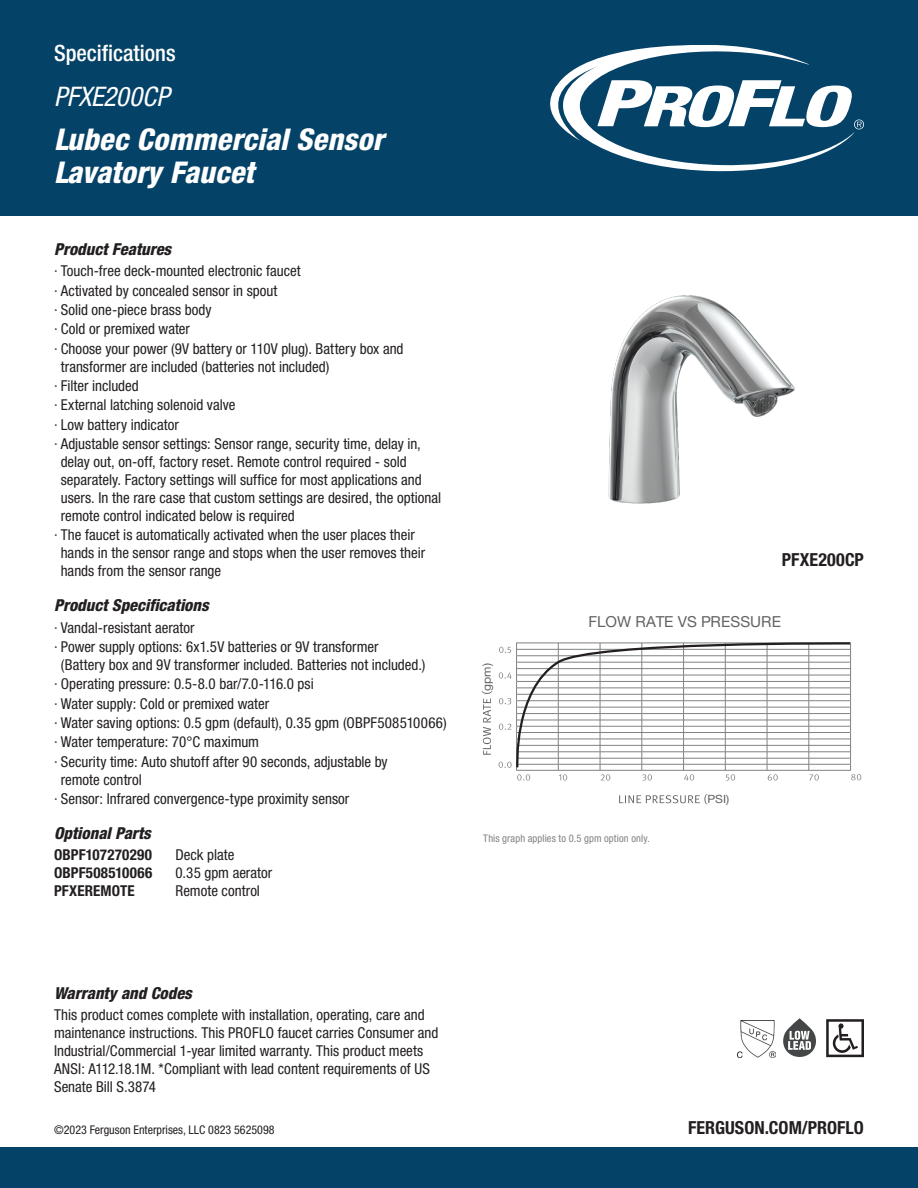
<style>
.page{position:relative;width:918px;height:1188px;background:#fff}
.page>*{position:absolute;margin:0;border:0;box-sizing:border-box;transform-origin:0 0}
.PROFLO_Product_Name{font:italic 800 condensed 30px/33px "Helvetica Neue LT Std";letter-spacing:.005em;color:#fff}
.PROFLO_SKU_Number{font:italic condensed 27px "Helvetica Neue LT Std";letter-spacing:-.005em;color:#fff}
.t1{font:500 condensed 22.5px "Helvetica Neue LT Std";color:#fff}
.PROFLO_Website{font:700 condensed 18px "Helvetica Neue LT Std";color:#231f20}
.PROFLO_SKU_Number_un{font:700 condensed 18px "Helvetica Neue LT Std";letter-spacing:.01em;color:#231f20}
.PROFLO_Section_Heade{font:italic 800 condensed 16.5px "Helvetica Neue LT Std";color:#231f20}
.t2{font:15.15px "Helvetica Neue LT Std";color:#636366}
.PROFLO_Body_Copy_Lef{font:condensed 15px/18px "Helvetica Neue LT Std";color:#231f20}
.PROFLO_SKU_Tab_Infor{font:700 condensed 15px "Helvetica Neue LT Std";letter-spacing:.01em;color:#231f20}
.PROFLO_SKU_Tab_Infor-2{font:condensed 15px "Helvetica Neue LT Std";color:#231f20}
.PROFLO_Copyright{font:condensed 12px "Helvetica Neue LT Std";color:#231f20}
.t3{font:11.4px "Helvetica Neue LT Std";color:#636366;scale:1.06 1}
.PROFLO_Bullet_Body_C{font:condensed 10.5px "Helvetica Neue LT Std";letter-spacing:.015em;color:#808285}
</style>
<div class="page">
<div style="left:0;top:0;width:918px;height:216px;background:#054267"></div>
<div style="left:0;top:1148px;width:918px;height:40px;background:#054267"></div>
<svg style="left:550px;top:45px;width:314px;height:126px"></svg>
<img style="left:608px;top:295px;width:187px;height:209px">
<svg style="left:619px;top:794px;width:89px;height:11px"></svg>
<hr style="left:516px;top:770px;width:42px;height:1px;background:#808285">
<hr style="left:558px;top:770px;width:42px;height:1px;background:#808285">
<hr style="left:600px;top:770px;width:42px;height:1px;background:#808285">
<hr style="left:642px;top:770px;width:42px;height:1px;background:#808285">
<hr style="left:684px;top:770px;width:41px;height:1px;background:#808285">
<hr style="left:725px;top:770px;width:42px;height:1px;background:#808285">
<hr style="left:767px;top:770px;width:42px;height:1px;background:#808285">
<hr style="left:809px;top:770px;width:42px;height:1px;background:#808285">
<svg style="left:499px;top:646px;width:31px;height:135px"></svg>
<svg style="left:558px;top:770px;width:9px;height:11px"></svg>
<svg style="left:600px;top:770px;width:10px;height:11px"></svg>
<svg style="left:641px;top:770px;width:11px;height:11px"></svg>
<svg style="left:683px;top:770px;width:11px;height:11px"></svg>
<svg style="left:725px;top:770px;width:10px;height:11px"></svg>
<svg style="left:767px;top:770px;width:11px;height:11px"></svg>
<svg style="left:808px;top:770px;width:11px;height:11px"></svg>
<svg style="left:850px;top:770px;width:11px;height:10px"></svg>
<svg style="left:514px;top:642px;width:337px;height:128px"></svg>
<svg style="left:482px;top:691px;width:10px;height:64px"></svg>
<svg style="left:783px;top:1018px;width:33px;height:39px"></svg>
<svg style="left:826px;top:1019px;width:38px;height:38px"></svg>
<img style="left:738px;top:1021px;width:37px;height:36px">
<h3 class="t1" style="left:54px;top:40px;width:123px">Specifications</h3>
<p class="PROFLO_SKU_Number" style="left:54px;top:81px;width:117px">PFXE200CP</p>
<p class="PROFLO_Product_Name" style="left:54px;top:123px;width:331px">Lubec Commercial Sensor<br>Lavatory Faucet</p>
<p class="PROFLO_Section_Heade" style="left:54px;top:239px;width:119px">Product Features</p>
<p class="PROFLO_Body_Copy_Lef" style="left:54px;top:262px;width:248px">· Touch-free deck-mounted electronic faucet</p>
<p class="PROFLO_Body_Copy_Lef" style="left:54px;top:281px;width:225px">· Activated by concealed sensor in spout</p>
<p class="PROFLO_Body_Copy_Lef" style="left:54px;top:301px;width:159px">· Solid one-piece brass body</p>
<p class="PROFLO_Body_Copy_Lef" style="left:54px;top:320px;width:138px">· Cold or premixed water</p>
<p class="PROFLO_Body_Copy_Lef" style="left:61px;top:339px;width:344px;text-indent:-7px">· Choose your power (9V battery or 110V plug). Battery box and transformer are included (batteries not included)</p>
<p class="PROFLO_Body_Copy_Lef" style="left:54px;top:377px;width:86px">· Filter included</p>
<p class="PROFLO_Body_Copy_Lef" style="left:54px;top:396px;width:183px">· External latching solenoid valve</p>
<p class="PROFLO_Body_Copy_Lef" style="left:54px;top:415px;width:126px">· Low battery indicator</p>
<p class="PROFLO_Body_Copy_Lef" style="left:61px;top:435px;width:382px;text-indent:-7px">· Adjustable sensor settings: Sensor range, security time, delay in, delay out, on-off, factory reset. Remote control required - sold separately. Factory settings will suffice for most applications and users. In the rare case that custom settings are desired, the optional remote control indicated below is required</p>
<p class="PROFLO_Body_Copy_Lef" style="left:61px;top:526px;width:366px;text-indent:-7px">· The faucet is automatically activated when the user places their hands in the sensor range and stops when the user removes their hands from the sensor range</p>
<p class="PROFLO_Section_Heade" style="left:54px;top:595px;width:156px">Product Specifications</p>
<p class="PROFLO_Body_Copy_Lef" style="left:54px;top:618px;width:142px">· Vandal-resistant aerator</p>
<p class="PROFLO_Body_Copy_Lef" style="left:61px;top:638px;width:366px;text-indent:-7px">· Power supply options: 6x1.5V batteries or 9V transformer (Battery box and 9V transformer included. Batteries not included.)</p>
<p class="PROFLO_Body_Copy_Lef" style="left:54px;top:675px;width:261px">· Operating pressure: 0.5-8.0 bar/7.0-116.0 psi</p>
<p class="PROFLO_Body_Copy_Lef" style="left:54px;top:694px;width:217px">· Water supply: Cold or premixed water</p>
<p class="PROFLO_Body_Copy_Lef" style="left:54px;top:714px;width:394px">· Water saving options: 0.5 gpm (default), 0.35 gpm (OBPF508510066)</p>
<p class="PROFLO_Body_Copy_Lef" style="left:54px;top:733px;width:207px">· Water temperature: 70°C maximum</p>
<p class="PROFLO_Body_Copy_Lef" style="left:61px;top:752px;width:329px;text-indent:-7px">· Security time: Auto shutoff after 90 seconds, adjustable by remote control</p>
<p class="PROFLO_Body_Copy_Lef" style="left:54px;top:790px;width:297px">· Sensor: Infrared convergence-type proximity sensor</p>
<p class="PROFLO_Section_Heade" style="left:54px;top:823px;width:98px">Optional Parts</p>
<p class="PROFLO_SKU_Tab_Infor" style="left:54px;top:846px;width:100px">OBPF107270290</p>
<p class="PROFLO_SKU_Tab_Infor-2" style="left:176px;top:846px;width:60px">Deck plate</p>
<p class="PROFLO_SKU_Tab_Infor" style="left:54px;top:864px;width:100px">OBPF508510066</p>
<p class="PROFLO_SKU_Tab_Infor-2" style="left:176px;top:864px;width:98px">0.35 gpm aerator</p>
<p class="PROFLO_SKU_Tab_Infor" style="left:54px;top:882px;width:82px">PFXEREMOTE</p>
<p class="PROFLO_SKU_Tab_Infor-2" style="left:176px;top:882px;width:86px">Remote control</p>
<p class="PROFLO_SKU_Number_un" style="left:782px;top:549px;width:84px">PFXE200CP</p>
<p class="t3" style="left:480px;top:691px;width:28px;rotate:-90deg">gpm)</p>
<p class="t2" style="left:589px;top:612px;width:194px">FLOW RATE VS PRESSURE</p>
<p class="t3" style="left:707px;top:792px;width:22px">PSI)</p>
<p class="PROFLO_Bullet_Body_C" style="left:483px;top:833px;width:168px">This graph applies to 0.5 gpm option only.</p>
<p class="PROFLO_Section_Heade" style="left:54px;top:983px;width:139px">Warranty and Codes</p>
<p class="PROFLO_Body_Copy_Lef" style="left:54px;top:1006px;width:386px">This product comes complete with installation, operating, care and maintenance instructions. This PROFLO faucet carries Consumer and Industrial/Commercial 1-year limited warranty. This product meets ANSI: A112.18.1M. *Compliant with lead content requirements of US Senate Bill S.3874</p>
<p class="PROFLO_Copyright" style="left:54px;top:1123px;width:222px">©2023 Ferguson Enterprises, LLC 0823 5625098</p>
<p class="PROFLO_Website" style="left:688px;top:1117px;width:177px">FERGUSON.COM/PROFLO</p>
</div>
